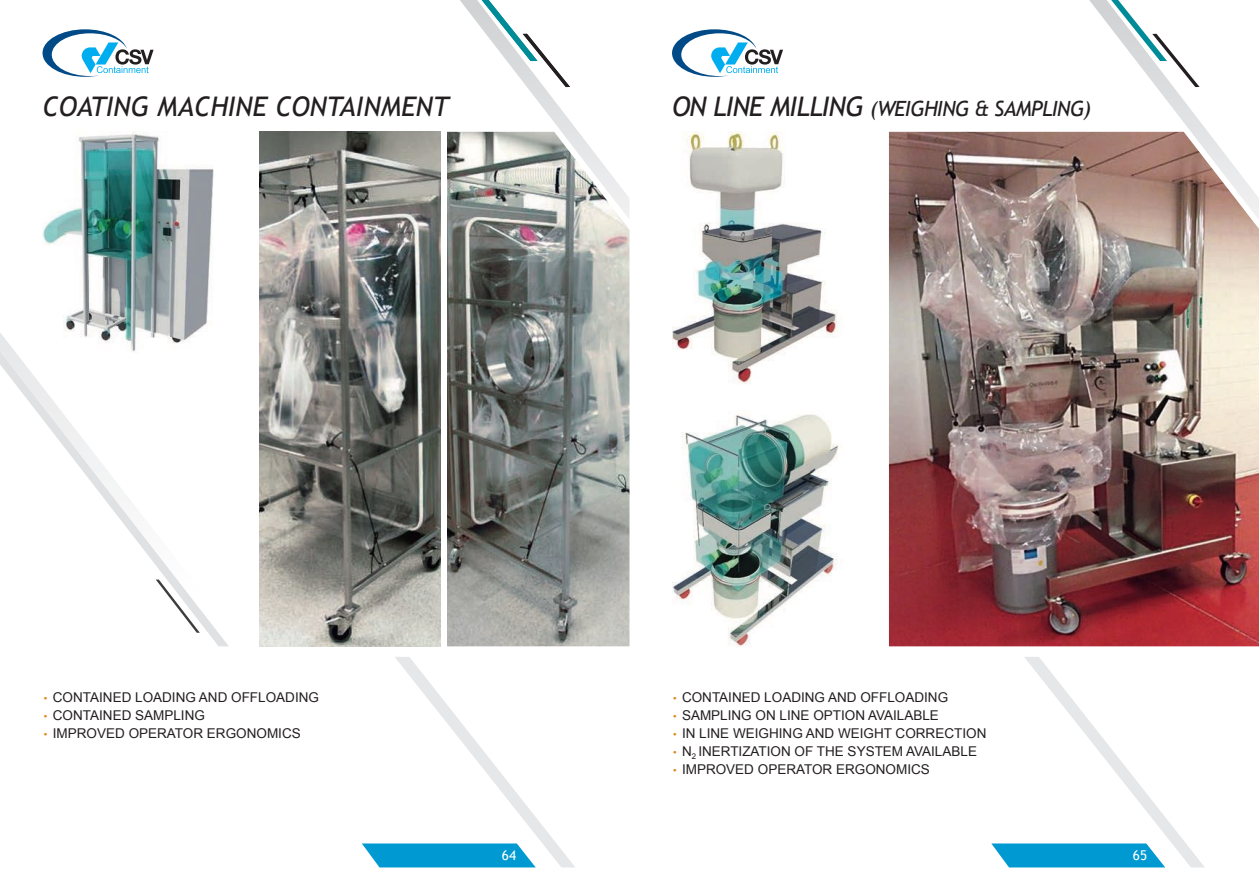
<style>
.page{position:relative;width:1259px;height:893px;background:#fff}
.page>*{position:absolute;margin:0;border:0;box-sizing:border-box;transform-origin:0 0}
.t1{font:italic 27px "Trebuchet MS";color:#231f20}
.t2{font:italic 21px "Trebuchet MS";letter-spacing:-.03em;color:#231f20}
.t3{font:13.5px/18px "Arial";color:#231f20}
.t4{font:13.5px "Trebuchet MS";color:#fff}
.s1{font-size:27px}
.s2{font-family:"Trebuchet MS";font-size:18px;color:#df8619}
</style>
<div class="page">
<svg style="left:1089px;top:0;width:119px;height:132px"></svg>
<svg style="left:43px;top:29px;width:111px;height:48px"></svg>
<svg style="left:672px;top:29px;width:111px;height:48px"></svg>
<svg style="left:362px;top:657px;width:213px;height:210px"></svg>
<svg style="left:460px;top:0;width:118px;height:132px"></svg>
<img style="left:43px;top:132px;width:171px;height:200px">
<img style="left:447px;top:132px;width:182px;height:514px">
<img style="left:259px;top:132px;width:182px;height:514px">
<svg style="left:991px;top:657px;width:213px;height:210px"></svg>
<img style="left:672px;top:132px;width:166px;height:252px">
<img style="left:672px;top:414px;width:171px;height:232px">
<img style="left:889px;top:132px;width:370px;height:514px">
<svg style="left:0;top:332px;width:229px;height:315px"></svg>
<h1 class="t1" style="left:43px;top:90px;width:408px">COATING MACHINE CONTAINMENT</h1>
<h2 class="t2" style="left:672px;top:96px;width:421px"><span class="s1">ON LINE MILLING</span> (WEIGHING &amp; SAMPLING)</h2>
<p class="t3" style="left:43px;top:688px;width:278px"><span class="s2">·</span> CONTAINED LOADING AND OFFLOADING <span class="s2">·</span> CONTAINED SAMPLING<br><span class="s2">·</span> IMPROVED OPERATOR ERGONOMICS</p>
<p class="t4" style="left:502px;top:847px;width:16px">64</p>
<p class="t3" style="left:671px;top:688px;width:316px"><span class="s2">·</span> CONTAINED LOADING AND OFFLOADING<br><span class="s2">·</span> SAMPLING ON LINE OPTION AVAILABLE<br><span class="s2">·</span> IN LINE WEIGHING AND WEIGHT CORRECTION <span class="s2">·</span> N<sub>2</sub> INERTIZATION OF THE SYSTEM AVAILABLE <span class="s2">·</span> IMPROVED OPERATOR ERGONOMICS</p>
<p class="t4" style="left:1133px;top:847px;width:16px">65</p>
</div>
